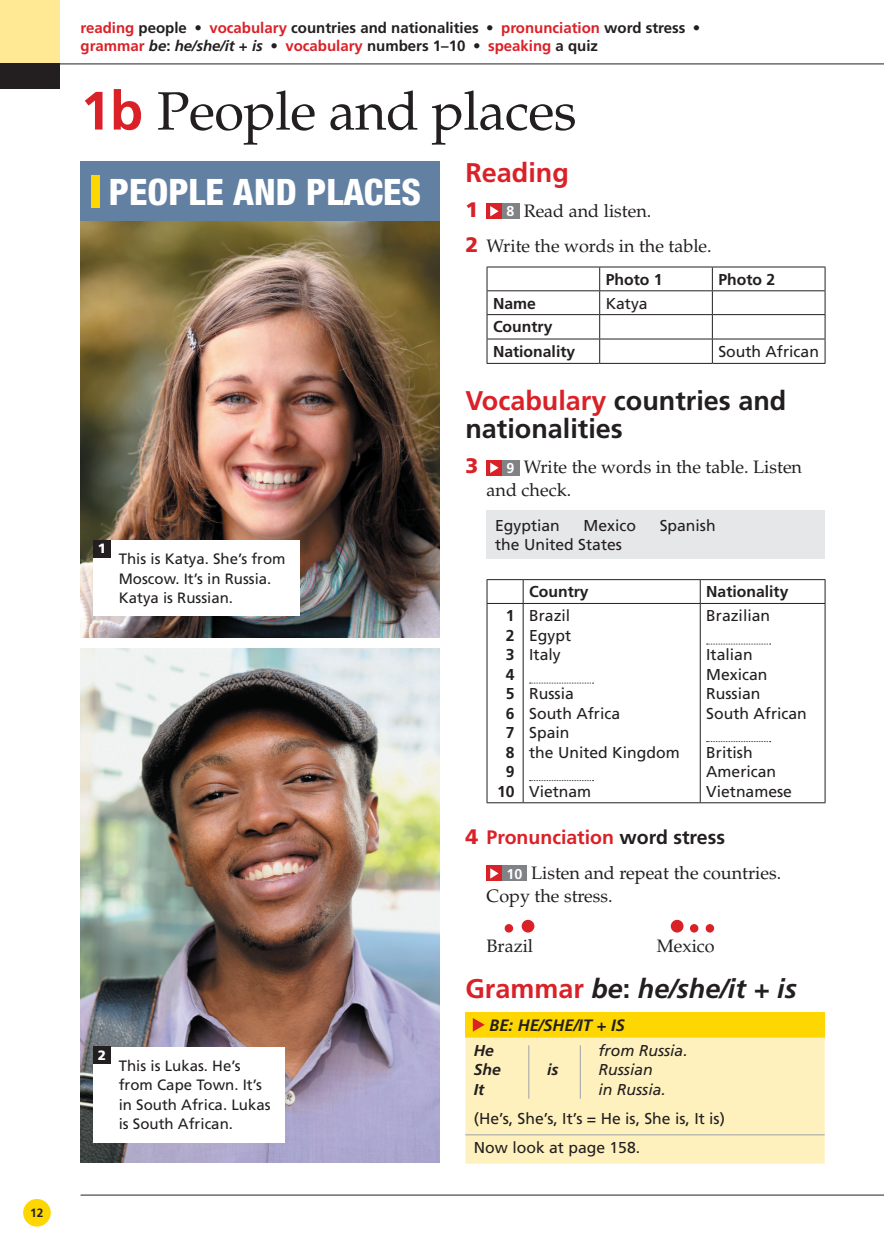
<style>
.page{position:relative;width:884px;height:1254px;background:#fff}
.page>*{position:absolute;margin:0;border:0;box-sizing:border-box;transform-origin:0 0}
.t1{font:54px "Palatino LT Std";letter-spacing:-.01em;color:#231f20}
.t2{font:800 condensed 36.45px "Helvetica Neue LT Std";color:#fff}
.t3{font:700 27px/28.5px "Frutiger LT Std";color:#231f20}
.t4{font:italic 700 27px "Frutiger LT Std";color:#231f20}
.t5{font:700 27px "Frutiger LT Std";color:#da2128}
.t6{font:900 21px "Frutiger LT Std";color:#da2128}
.t7{font:700 19.5px "Frutiger LT Std";color:#da2128}
.t8{font:18px/22.5px "Palatino LT Std";color:#231f20}
.t9{font:italic 700 16.5px "Frutiger LT Std";color:#231f20}
.t10{font:15.75px/19.5px "Frutiger LT Std";color:#231f20}
.t11{font:700 15.75px/19.5px "Frutiger LT Std";color:#231f20}
.t12{font:italic 15.75px/19.5px "Frutiger LT Std";color:#231f20}
.t13{font:italic 700 15.75px/19.5px "Frutiger LT Std";color:#231f20}
.t14{font:700 15px/18px "Frutiger LT Std";color:#231f20}
.t15{font:15px/19.5px "Frutiger LT Std";color:#231f20}
.t16{font:900 13.5px "Frutiger LT Std";color:#fff}
.t17{font:700 12px "Frutiger LT Std";color:#231f20}
.s1{color:#da2128}
.s2{font-style:italic}
.s3{font-family:"Frutiger LT Std";font-weight:700;color:#da2128}
.s4{font-family:"Frutiger LT Std";font-weight:700;font-size:14.25px;color:#fff}
.s5{font-family:"Frutiger LT Std";font-weight:900;font-size:21px;color:#da2128}
.s6{font-weight:900;font-size:21px}
.s7{color:#231f20}
.s8{font-style:normal;color:#da2128}
.s9{font-style:normal}
</style>
<div class="page">
<hr style="left:0;top:64px;width:884px;height:1px;background:#231f20">
<hr style="left:81px;top:1195px;width:803px;height:1px;background:#231f20">
<div style="left:81px;top:161px;width:359px;height:61px;background:#6281a2"></div>
<div style="left:502px;top:203px;width:17px;height:16px;background:#808285"></div>
<div style="left:487px;top:203px;width:15px;height:16px;background:#da2128"></div>
<svg style="left:490px;top:206px;width:9px;height:10px"></svg>
<svg style="left:487px;top:267px;width:339px;height:96px"></svg>
<hr style="left:487px;top:363px;width:113px;height:1px;background:#231f20">
<hr style="left:600px;top:363px;width:112px;height:1px;background:#231f20">
<hr style="left:712px;top:363px;width:113px;height:1px;background:#231f20">
<div style="left:502px;top:460px;width:17px;height:15px;background:#808285"></div>
<div style="left:487px;top:460px;width:15px;height:15px;background:#da2128"></div>
<svg style="left:490px;top:463px;width:9px;height:10px"></svg>
<div style="left:487px;top:510px;width:338px;height:49px;background:#e6e7e9"></div>
<hr style="left:487px;top:579px;width:36px;height:1px;background:#231f20">
<svg style="left:487px;top:580px;width:1px;height:23px"></svg>
<hr style="left:523px;top:579px;width:177px;height:1px;background:#231f20">
<svg style="left:523px;top:580px;width:1px;height:23px"></svg>
<hr style="left:700px;top:579px;width:125px;height:1px;background:#231f20">
<svg style="left:700px;top:580px;width:1px;height:23px"></svg>
<svg style="left:825px;top:580px;width:1px;height:23px"></svg>
<hr style="left:487px;top:603px;width:36px;height:1px;background:#231f20">
<hr style="left:487px;top:604px;width:1px;height:198px;background:#231f20">
<hr style="left:523px;top:603px;width:177px;height:1px;background:#231f20">
<hr style="left:523px;top:604px;width:1px;height:198px;background:#231f20">
<hr style="left:700px;top:603px;width:125px;height:1px;background:#231f20">
<hr style="left:700px;top:604px;width:1px;height:198px;background:#231f20">
<hr style="left:825px;top:604px;width:1px;height:198px;background:#231f20">
<hr style="left:487px;top:802px;width:36px;height:1px;background:#231f20">
<hr style="left:523px;top:802px;width:177px;height:1px;background:#231f20">
<hr style="left:700px;top:802px;width:125px;height:1px;background:#231f20">
<svg style="left:529px;top:683px;width:65px;height:1px"></svg>
<svg style="left:529px;top:780px;width:65px;height:1px"></svg>
<svg style="left:707px;top:644px;width:64px;height:1px"></svg>
<svg style="left:707px;top:741px;width:64px;height:1px"></svg>
<div style="left:502px;top:866px;width:25px;height:15px;background:#808285"></div>
<div style="left:487px;top:866px;width:15px;height:15px;background:#da2128"></div>
<svg style="left:490px;top:868px;width:9px;height:11px"></svg>
<div style="left:505px;top:924px;width:8px;height:8px;background:#da2128;border-radius:50%"></div>
<div style="left:522px;top:920px;width:12px;height:12px;background:#da2128;border-radius:50%"></div>
<div style="left:671px;top:920px;width:12px;height:12px;background:#da2128;border-radius:50%"></div>
<div style="left:690px;top:924px;width:8px;height:8px;background:#da2128;border-radius:50%"></div>
<div style="left:706px;top:924px;width:8px;height:8px;background:#da2128;border-radius:50%"></div>
<div style="left:465px;top:1012px;width:360px;height:25px;background:#fed702"></div>
<div style="left:465px;top:1037px;width:360px;height:127px;background:#fef1bd"></div>
<hr style="left:465px;top:1134px;width:74px;height:1px;background:#a8a9ad">
<hr style="left:539px;top:1134px;width:51px;height:1px;background:#a8a9ad">
<hr style="left:590px;top:1134px;width:235px;height:1px;background:#a8a9ad">
<svg style="left:473px;top:1018px;width:12px;height:14px"></svg>
<hr style="left:528px;top:1045px;width:1px;height:54px;background:#a8a9ad">
<hr style="left:580px;top:1045px;width:1px;height:54px;background:#a8a9ad">
<img style="left:81px;top:222px;width:359px;height:416px">
<div style="left:91px;top:175px;width:8px;height:33px;background:#fed702"></div>
<div style="left:93px;top:540px;width:207px;height:76px;background:#fff"></div>
<div style="left:93px;top:540px;width:17px;height:17px;background:#231f20"></div>
<img style="left:81px;top:648px;width:359px;height:515px">
<div style="left:93px;top:1047px;width:192px;height:95px;background:#fff"></div>
<div style="left:93px;top:1047px;width:17px;height:17px;background:#231f20"></div>
<div style="left:23px;top:1199px;width:28px;height:27px;background:#fed702;border-radius:50%"></div>
<div style="left:0;top:0;width:59px;height:89px;background:#ffe995"></div>
<div style="left:0;top:64px;width:59px;height:25px;background:#231f20"></div>
<p class="t17" style="left:30px;top:1206px;width:15px">12</p>
<p class="t14" style="left:81px;top:18px;width:621px"><span class="s1">reading</span> people • <span class="s1">vocabulary</span> countries and nationalities • <span class="s1">pronunciation</span> word stress • <span class="s1">grammar</span> <span class="s2">be</span>: <span class="s2">he/she/it</span> + <span class="s2">is</span> • <span class="s1">vocabulary</span> numbers 1–10 • <span class="s1">speaking</span> a quiz</p>
<p class="t1" style="left:81px;top:79px;width:498px"><span class="s3">1b</span> People and places</p>
<p class="t5" style="left:465px;top:156px;width:105px">Reading</p>
<p class="t6" style="left:465px;top:197px;width:14px">1</p>
<p class="t2" style="left:109px;top:169px;width:314px">PEOPLE AND PLACES</p>
<p class="t8" style="left:465px;top:193px;width:248px;line-height:35.2px;text-indent:41px"><span class="s4">8</span> Read and listen.<br><span class="s5">2</span> Write the words in the table.</p>
<p class="t11" style="left:606px;top:270px;width:58px">Photo 1</p>
<p class="t11" style="left:718px;top:270px;width:58px">Photo 2</p>
<p class="t11" style="left:493px;top:293px;width:44px">Name</p>
<p class="t10" style="left:606px;top:293px;width:44px">Katya</p>
<p class="t11" style="left:493px;top:315px;width:84px;line-height:24.5px">Country<br>Nationality</p>
<p class="t10" style="left:718px;top:342px;width:102px">South African</p>
<p class="t3" style="left:465px;top:386px;width:323px"><span class="s1">Vocabulary</span> countries and nationalities</p>
<p class="t6" style="left:465px;top:453px;width:14px">3</p>
<p class="t8" style="left:487px;top:456px;width:317px;text-indent:20px"><span class="s4">9</span> Write the words in the table. Listen and check.</p>
<p class="t10" style="left:495px;top:516px;width:66px">Egyptian</p>
<p class="t10" style="left:583px;top:516px;width:54px">Mexico</p>
<p class="t10" style="left:660px;top:516px;width:58px">Spanish</p>
<p class="t10" style="left:495px;top:535px;width:128px">the United States</p>
<p class="t11" style="left:529px;top:582px;width:61px">Country</p>
<p class="t11" style="left:706px;top:582px;width:84px">Nationality</p>
<p class="t11" style="left:497px;top:606px;width:19px;text-align:center">1<br>2<br>3<br>4<br>5<br>6<br>7<br>8<br>9<br>10</p>
<p class="t10" style="left:529px;top:606px;width:44px;text-align:justify">Brazil Egypt Italy</p>
<p class="t16" style="left:98px;top:540px;width:10px">1</p>
<p class="t15" style="left:119px;top:549px;width:168px">This is Katya. She’s from<br>Moscow. It’s in Russia.<br>Katya is Russian.</p>
<p class="t10" style="left:706px;top:606px;width:65px">Brazilian</p>
<p class="t10" style="left:706px;top:645px;width:102px">Italian<br>Mexican<br>Russian<br>South African</p>
<p class="t10" style="left:706px;top:743px;width:87px">British<br>American<br>Vietnamese</p>
<p class="t7" style="left:465px;top:825px;width:261px"><span class="s6">4</span> Pronunciation <span class="s7">word stress</span></p>
<p class="t8" style="left:487px;top:862px;width:296px;text-indent:20px"><span class="s4">10</span> Listen and repeat the countries.<br>Copy the stress.</p>
<p class="t8" style="left:487px;top:935px;width:48px">Brazil</p>
<p class="t8" style="left:657px;top:935px;width:59px">Mexico</p>
<p class="t4" style="left:465px;top:972px;width:333px"><span class="s8">Grammar</span> be<span class="s9">:</span> he/she/it + is</p>
<p class="t9" style="left:489px;top:1015px;width:137px">BE: HE/SHE/IT + IS</p>
<p class="t13" style="left:474px;top:1041px;width:29px">He<br>She<br>It</p>
<p class="t10" style="left:529px;top:684px;width:152px">Russia<br>South Africa<br>Spain<br>the United Kingdom</p>
<p class="t10" style="left:529px;top:782px;width:64px">Vietnam</p>
<p class="t12" style="left:598px;top:1041px;width:91px">from Russia.<br>Russian<br>in Russia.</p>
<p class="t10" style="left:474px;top:1103px;width:253px;line-height:29.4px">(He’s, She’s, It’s = He is, She is, It is)<br>Now look at page 158.</p>
<p class="t16" style="left:98px;top:1047px;width:10px">2</p>
<p class="t15" style="left:119px;top:1056px;width:153px">This is Lukas. He’s from Cape Town. It’s in South Africa. Lukas is South African.</p>
<p class="t13" style="left:547px;top:1060px;width:13px">is</p>
</div>
